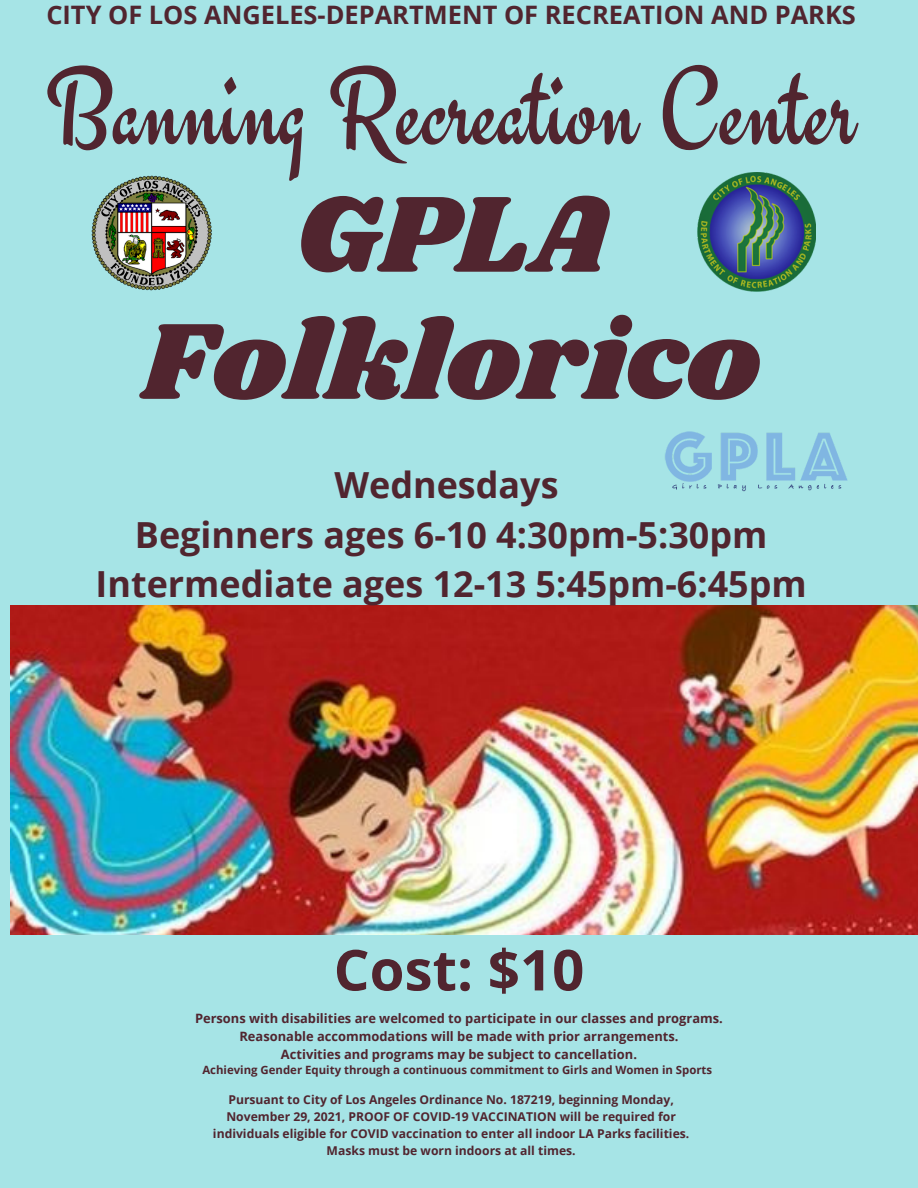
<style>
.page{position:relative;width:918px;height:1188px;background:#a6e4e6}
.page>*{position:absolute;margin:0;border:0;box-sizing:border-box;transform-origin:0 0}
.t1{font:112.05px "Engagement";color:#51252f}
.t2{font:112.05px/127.2px "Shrikhand";color:#51252f;text-align:center}
.t3{font:700 56.4px "Open Sans";color:#51252f}
.t4{font:700 36px "Open Sans";color:#51252f}
.t5{font:700 25.5px "Open Sans";color:#51252f}
.t6{font:700 12.9px "Open Sans";color:#51252f}
.t7{font:700 12.15px "Open Sans";color:#51252f}
.t8{font:700 11.4px "Open Sans";color:#51252f}
</style>
<div class="page">
<img style="left:11px;top:605px;width:907px;height:330px">
<img style="left:92px;top:175px;width:120px;height:116px">
<img style="left:665px;top:431px;width:183px;height:61px">
<img style="left:697px;top:172px;width:118px;height:120px">
<p class="t5" style="left:46px;top:-3px;width:811px">CITY OF LOS ANGELES-DEPARTMENT OF RECREATION AND PARKS</p>
<p class="t1" style="left:46px;top:43px;width:812px">Banning Recreation Center</p>
<p class="t2" style="left:142px;top:175px;width:620px">GPLA<br>Folklorico</p>
<p class="t4" style="left:334px;top:460px;width:226px">Wednesdays</p>
<p class="t4" style="left:135px;top:509px;width:634px">Beginners ages 6-10 4:30pm-5:30pm</p>
<p class="t4" style="left:96px;top:559px;width:713px">Intermediate ages 12-13 5:45pm-6:45pm</p>
<p class="t3" style="left:334px;top:930px;width:252px">Cost: $10</p>
<p class="t6" style="left:195px;top:1009px;width:529px">Persons with disabilities are welcomed to participate in our classes and programs.</p>
<p class="t6" style="left:239px;top:1027px;width:441px">Reasonable accommodations will be made with prior arrangements.</p>
<p class="t6" style="left:281px;top:1045px;width:358px">Activities and programs may be subject to cancellation.</p>
<p class="t8" style="left:202px;top:1062px;width:511px">Achieving Gender Equity through a continuous commitment to Girls and Women in Sports</p>
<p class="t7" style="left:228px;top:1091px;width:447px">Pursuant to City of Los Angeles Ordinance No. 187219, beginning Monday,</p>
<p class="t7" style="left:226px;top:1108px;width:451px">November 29, 2021, PROOF OF COVID-19 VACCINATION will be required for</p>
<p class="t7" style="left:213px;top:1125px;width:478px">individuals eligible for COVID vaccination to enter all indoor LA Parks facilities.</p>
<p class="t7" style="left:327px;top:1142px;width:251px">Masks must be worn indoors at all times.</p>
</div>
